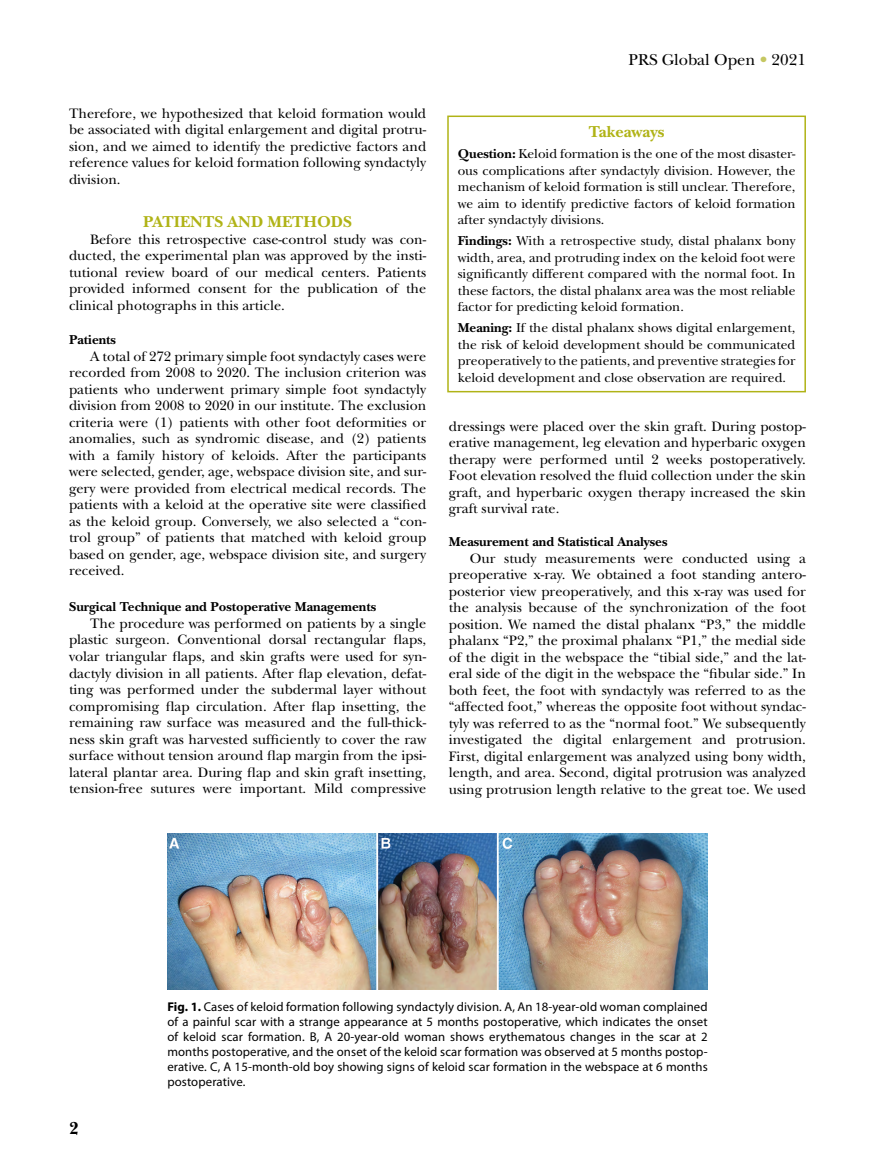
<style>
.page{position:relative;width:878px;height:1175px;background:#fff}
.page>*{position:absolute;margin:0;border:0;box-sizing:border-box;transform-origin:0 0}
.t1{font:700 18px "New Baskerville Std";color:#000}
.t2{font:700 16.5px "New Baskerville Std";color:#b0b316}
.t3{font:16.5px "New Baskerville Std";color:#000}
.t4{font:14.25px/16.5px "New Baskerville Std";color:#000;text-align:justify}
.t5{font:13.5px/16.5px "New Baskerville Std";color:#000;text-align:justify}
.t6{font:700 13.5px "New Baskerville Std";color:#000}
.t7{font:12.75px/15px "Myriad Pro";letter-spacing:.01em;color:#000;text-align:justify}
.s1{color:#c5c761}
.s2{font-weight:700}
</style>
<div class="page">
<img style="left:167px;top:833px;width:540px;height:156px">
<div style="left:447px;top:116px;width:359px;height:276px;border:2px solid #b0b316"></div>
<p class="t4" style="left:69px;top:105px;width:359px">Therefore, we hypothesized that keloid formation would be associated with digital enlargement and digital protru&shy;sion, and we aimed to identify the predictive factors and reference values for keloid formation following syndactyly division.</p>
<p class="t2" style="left:143px;top:212px;width:210px">PATIENTS AND METHODS</p>
<p class="t4" style="left:69px;top:231px;width:359px;text-indent:21px">Before this retrospective case-control study was con&shy;ducted, the experimental plan was approved by the insti&shy;tutional review board of our medical centers. Patients provided informed consent for the publication of the clinical photographs in this article.</p>
<p class="t6" style="left:69px;top:332px;width:48px">Patients</p>
<p class="t4" style="left:69px;top:348px;width:359px;text-indent:21px">A total of 272 primary simple foot syndactyly cases were recorded from 2008 to 2020. The inclusion criterion was patients who underwent primary simple foot syndactyly division from 2008 to 2020 in our institute. The exclusion criteria were (1) patients with other foot deformities or anomalies, such as syndromic disease, and (2) patients with a family history of keloids. After the participants were selected, gender, age, webspace division site, and sur&shy;gery were provided from electrical medical records. The patients with a keloid at the operative site were classified as the keloid group. Conversely, we also selected a “con&shy;trol group” of patients that matched with keloid group based on gender, age, webspace division site, and surgery received.</p>
<p class="t6" style="left:69px;top:599px;width:308px">Surgical Technique and Postoperative Managements</p>
<p class="t4" style="left:69px;top:615px;width:359px;text-indent:21px">The procedure was performed on patients by a single plastic surgeon. Conventional dorsal rectangular flaps, volar triangular flaps, and skin grafts were used for syn&shy;dactyly division in all patients. After flap elevation, defat&shy;ting was performed under the subdermal layer without compromising flap circulation. After flap insetting, the remaining raw surface was measured and the full-thick&shy;ness skin graft was harvested sufficiently to cover the raw surface without tension around flap margin from the ipsi&shy;lateral plantar area. During flap and skin graft insetting, tension-free sutures were important. Mild compressive</p>
<p class="t3" style="left:628px;top:50px;width:179px">PRS Global Open <span class="s1">•</span> 2021</p>
<p class="t2" style="left:589px;top:122px;width:77px">Takeaways</p>
<p class="t5" style="left:458px;top:146px;width:339px"><span class="s2">Question:</span> Keloid formation is the one of the most disaster&shy;ous complications after syndactyly division. However, the mechanism of keloid formation is still unclear. Therefore, we aim to identify predictive factors of keloid formation after syndactyly divisions.</p>
<p class="t5" style="left:458px;top:233px;width:339px"><span class="s2">Findings:</span> With a retrospective study, distal phalanx bony width, area, and protruding index on the keloid foot were significantly different compared with the normal foot. In these factors, the distal phalanx area was the most reliable factor for predicting keloid formation.</p>
<p class="t5" style="left:458px;top:320px;width:339px"><span class="s2">Meaning:</span> If the distal phalanx shows digital enlargement, the risk of keloid development should be communicated preoperatively to the patients, and preventive strategies for keloid development and close observation are required.</p>
<p class="t4" style="left:449px;top:418px;width:359px">dressings were placed over the skin graft. During postop&shy;erative management, leg elevation and hyperbaric oxygen therapy were performed until 2 weeks postoperatively.<br>Foot elevation resolved the fluid collection under the skin graft, and hyperbaric oxygen therapy increased the skin graft survival rate.</p>
<p class="t6" style="left:448px;top:534px;width:220px">Measurement and Statistical Analyses</p>
<p class="t4" style="left:448px;top:550px;width:359px;text-indent:21px">Our study measurements were conducted using a preoperative x-ray. We obtained a foot standing antero&shy;posterior view preoperatively, and this x-ray was used for the analysis because of the synchronization of the foot position. We named the distal phalanx “P3,” the middle phalanx “P2,” the proximal phalanx “P1,” the medial side of the digit in the webspace the “tibial side,” and the lat&shy;eral side of the digit in the webspace the “fibular side.” In both feet, the foot with syndactyly was referred to as the “affected foot,” whereas the opposite foot without syndac&shy;tyly was referred to as the “normal foot.” We subsequently investigated the digital enlargement and protrusion.<br>First, digital enlargement was analyzed using bony width, length, and area. Second, digital protrusion was analyzed using protrusion length relative to the great toe. We used</p>
<p class="t1" style="left:69px;top:1118px;width:11px">2</p>
<p class="t7" style="left:167px;top:999px;width:542px"><span class="s2">Fig. 1.</span> Cases of keloid formation following syndactyly division. A, An 18-year-old woman complained of a painful scar with a strange appearance at 5 months postoperative, which indicates the onset of keloid scar formation. B, A 20-year-old woman shows erythematous changes in the scar at 2 months postoperative, and the onset of the keloid scar formation was observed at 5 months postop&shy;erative. C, A 15-month-old boy showing signs of keloid scar formation in the webspace at 6 months postoperative.</p>
</div>
